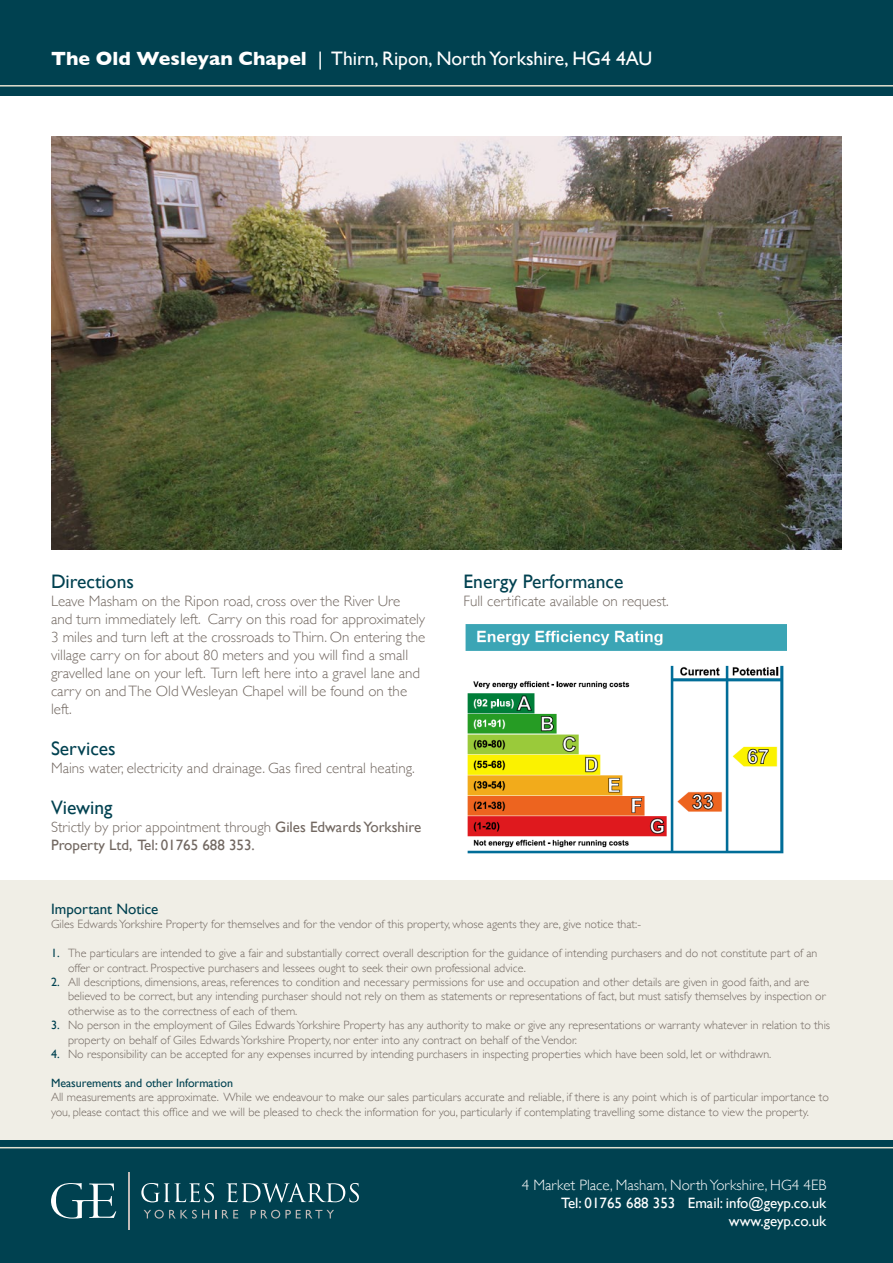
<style>
.page{position:relative;width:893px;height:1263px;background:#fff}
.page>*{position:absolute;margin:0;border:0;box-sizing:border-box;transform-origin:0 0}
.t1{font:19.5px "Gill Sans";color:#fff}
.t2{font:19.5px "Gill Sans";color:#004150}
.t3{font:300 15px/18px "Gill Sans";color:#726861}
.t4{font:15px "Gill Sans";color:#fff}
.t5{font:300 15px "Gill Sans";color:#fff}
.t6{font:15px "Gill Sans";color:#726861}
.t7{font:15px "Gill Sans";color:#004150}
.t8{font:300 12px/14.4px "Gill Sans";color:#726861}
.t9{font:12px "Gill Sans";color:#004150}
.s1{font-weight:700}
.s2{font-weight:400}
.s3{font-weight:400;color:#004150}
</style>
<div class="page">
<div style="left:0;top:0;width:893px;height:96px;background:#004150"></div>
<div style="left:0;top:1140px;width:893px;height:123px;background:#004150"></div>
<svg style="left:144px;top:1210px;width:65px;height:8px"></svg>
<svg style="left:222px;top:1210px;width:16px;height:8px"></svg>
<svg style="left:251px;top:1210px;width:83px;height:8px"></svg>
<svg style="left:51px;top:1183px;width:65px;height:35px"></svg>
<svg style="left:141px;top:1183px;width:73px;height:19px"></svg>
<svg style="left:226px;top:1183px;width:133px;height:19px"></svg>
<hr style="left:129px;top:1172px;width:1px;height:57px;background:#c1bab7">
<hr style="left:0;top:85px;width:893px;height:2px;background:#e2e0d0">
<hr style="left:0;top:1147px;width:893px;height:1px;background:#e2e0d0">
<div style="left:0;top:880px;width:893px;height:260px;background:#f0eee6"></div>
<img style="left:465px;top:624px;width:322px;height:230px">
<img style="left:51px;top:136px;width:791px;height:414px">
<p class="t1" style="left:51px;top:46px;width:603px"><span class="s1">The Old Wesleyan Chapel</span> | Thirn, Ripon, North Yorkshire, HG4 4AU</p>
<p class="t2" style="left:51px;top:569px;width:84px">Directions</p>
<p class="t3" style="left:51px;top:591px;width:376px">Leave Masham on the Ripon road, cross over the River Ure and turn immediately left. Carry on this road for approximately 3 miles and turn left at the crossroads to Thirn. On entering the village carry on for about 80 meters and you will find a small gravelled lane on your left. Turn left here into a gravel lane and carry on and The Old Wesleyan Chapel will be found on the left.</p>
<p class="t2" style="left:51px;top:737px;width:66px">Services</p>
<p class="t3" style="left:51px;top:758px;width:365px">Mains water, electricity and drainage. Gas fired central heating.</p>
<p class="t2" style="left:51px;top:796px;width:63px">Viewing</p>
<p class="t3" style="left:51px;top:818px;width:372px">Strictly by prior appointment through <span class="s2">Giles Edwards Yorkshire</span></p>
<p class="t6" style="left:51px;top:836px;width:205px">Property Ltd, Tel: 01765 688 353.</p>
<p class="t2" style="left:463px;top:569px;width:161px">Energy Performance</p>
<p class="t3" style="left:463px;top:591px;width:207px">Full certificate available on request.</p>
<p class="t7" style="left:51px;top:900px;width:109px">Important Notice</p>
<p class="t8" style="left:51px;top:917px;width:592px">Giles Edwards Yorkshire Property for themselves and for the vendor of this property, whose agents they are, give notice that:-</p>
<p class="t8" style="left:51px;top:945px;width:768px"><span class="s3">1.</span> The particulars are intended to give a fair and substantially correct overall description for the guidance of intending purchasers and do not constitute part of an</p>
<p class="t8" style="left:68px;top:960px;width:459px">offer or contract. Prospective purchasers and lessees ought to seek their own professional advice.</p>
<p class="t8" style="left:51px;top:974px;width:760px"><span class="s3">2.</span> All descriptions, dimensions, areas, references to condition and necessary permissions for use and occupation and other details are given in good faith, and are</p>
<p class="t8" style="left:68px;top:989px;width:759px">believed to be correct, but any intending purchaser should not rely on them as statements or representations of fact, but must satisfy themselves by inspection or</p>
<p class="t8" style="left:68px;top:1003px;width:231px">otherwise as to the correctness of each of them.</p>
<p class="t8" style="left:51px;top:1017px;width:781px"><span class="s3">3.</span> No person in the employment of Giles Edwards Yorkshire Property has any authority to make or give any representations or warranty whatever in relation to this</p>
<p class="t8" style="left:68px;top:1032px;width:510px">property on behalf of Giles Edwards Yorkshire Property, nor enter into any contract on behalf of the Vendor.</p>
<p class="t8" style="left:51px;top:1046px;width:722px"><span class="s3">4.</span> No responsibility can be accepted for any expenses incurred by intending purchasers in inspecting properties which have been sold, let or withdrawn.</p>
<p class="t9" style="left:51px;top:1076px;width:183px">Measurements and other Information</p>
<p class="t8" style="left:51px;top:1089px;width:779px">All measurements are approximate. While we endeavour to make our sales particulars accurate and reliable, if there is any point which is of particular importance to you, please contact this office and we will be pleased to check the information for you, particularly if contemplating travelling some distance to view the property.</p>
<p class="t5" style="left:522px;top:1174px;width:306px">4 Market Place, Masham, North Yorkshire, HG4 4EB</p>
<p class="t4" style="left:561px;top:1194px;width:267px">Tel: 01765 688 353 Email: info@geyp.co.uk</p>
<p class="t4" style="left:729px;top:1212px;width:99px">www.geyp.co.uk</p>
</div>
